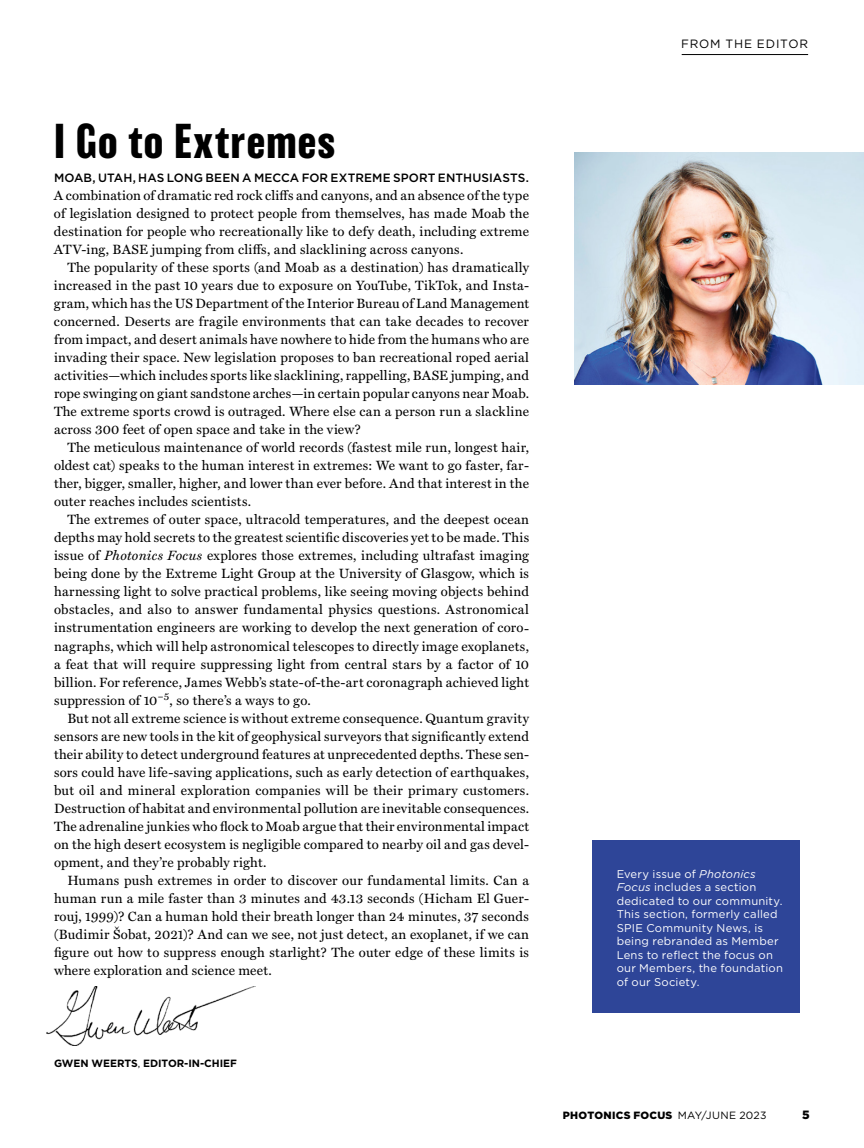
<style>
.page{position:relative;width:864px;height:1148px;background:#fff}
.page>*{position:absolute;margin:0;border:0;box-sizing:border-box;transform-origin:0 0}
.t1{font:700 45px "Balboa";letter-spacing:.03em;color:#000}
.t2{font:13.5px/18px "Miller Text";letter-spacing:.02em;color:#000;text-align:justify}
.t3{font:500 12px "Gotham";letter-spacing:.01em;color:#000}
.t4{font:12px "Gotham";letter-spacing:.065em;color:#000}
.t5{font:900 12px "Gotham";color:#000}
.t6{font:11.25px/13.5px "Gotham";letter-spacing:.02em;color:#fff}
.t7{font:900 10.5px "Gotham";letter-spacing:.025em;color:#000}
.t8{font:700 10.5px "Gotham";letter-spacing:-.005em;color:#000}
.s1{font-style:italic}
.s2{font-weight:400}
</style>
<div class="page">
<div style="left:592px;top:840px;width:207px;height:173px;background:#2e4598"></div>
<img style="left:46px;top:986px;width:209px;height:59px">
<hr style="left:682px;top:54px;width:126px;height:1px;background:#000">
<img style="left:575px;top:152px;width:289px;height:233px">
<h1 class="t1" style="left:54px;top:115px;width:283px">I Go to Extremes</h1>
<p class="t3" style="left:54px;top:170px;width:477px">MOAB, UTAH, HAS LONG BEEN A MECCA FOR EXTREME SPORT ENTHUSIASTS.</p>
<p class="t2" style="left:54px;top:186px;width:477px">A combination of dramatic red rock cliffs and canyons, and an absence of the type of legislation designed to protect people from themselves, has made Moab the destination for people who recreationally like to defy death, including extreme ATV-ing, BASE jumping from cliffs, and slacklining across canyons.</p>
<p class="t2" style="left:54px;top:258px;width:477px;text-indent:13px">The popularity of these sports (and Moab as a destination) has dramatically increased in the past 10 years due to exposure on YouTube, TikTok, and Insta&shy;gram, which has the US Department of the Interior Bureau of Land Management concerned. Deserts are fragile environments that can take decades to recover from impact, and desert animals have nowhere to hide from the humans who are invading their space. New legislation proposes to ban recreational roped aerial activities—which includes sports like slacklining, rappelling, BASE jumping, and rope swinging on giant sandstone arches—in certain popular canyons near Moab.<br>The extreme sports crowd is outraged. Where else can a person run a slackline across 300 feet of open space and take in the view?</p>
<p class="t2" style="left:54px;top:438px;width:477px;text-indent:13px">The meticulous maintenance of world records (fastest mile run, longest hair, oldest cat) speaks to the human interest in extremes: We want to go faster, far&shy;ther, bigger, smaller, higher, and lower than ever before. And that interest in the outer reaches includes scientists.</p>
<p class="t2" style="left:54px;top:510px;width:477px;text-indent:13px">The extremes of outer space, ultracold temperatures, and the deepest ocean depths may hold secrets to the greatest scientific discoveries yet to be made. This issue of <span class="s1">Photonics Focus</span> explores those extremes, including ultrafast imaging being done by the Extreme Light Group at the University of Glasgow, which is harnessing light to solve practical problems, like seeing moving objects behind obstacles, and also to answer fundamental physics questions. Astronomical instrumentation engineers are working to develop the next generation of coro&shy;nagraphs, which will help astronomical telescopes to directly image exoplanets, a feat that will require suppressing light from central stars by a factor of 10 billion. For reference, James Webb’s state-of-the-art coronagraph achieved light suppression of 10<sup>–5</sup>, so there’s a ways to go.</p>
<p class="t2" style="left:54px;top:708px;width:477px;text-indent:13px">But not all extreme science is without extreme consequence. Quantum gravity sensors are new tools in the kit of geophysical surveyors that significantly extend their ability to detect underground features at unprecedented depths. These sen&shy;sors could have life-saving applications, such as early detection of earthquakes, but oil and mineral exploration companies will be their primary customers.<br>Destruction of habitat and environmental pollution are inevitable consequences.<br>The adrenaline junkies who flock to Moab argue that their environmental impact on the high desert ecosystem is negligible compared to nearby oil and gas devel&shy;opment, and they’re probably right.</p>
<p class="t2" style="left:54px;top:870px;width:477px;text-indent:13px">Humans push extremes in order to discover our fundamental limits. Can a human run a mile faster than 3 minutes and 43.13 seconds (Hicham El Guer&shy;rouj, 1999)? Can a human hold their breath longer than 24 minutes, 37 seconds (Budimir Šobat, 2021)? And can we see, not just detect, an exoplanet, if we can figure out how to suppress enough starlight? The outer edge of these limits is where exploration and science meet.</p>
<p class="t8" style="left:54px;top:1055px;width:184px">GWEN WEERTS<span class="s2">,</span> EDITOR-IN-CHIEF</p>
<p class="t4" style="left:681px;top:36px;width:129px">FROM THE EDITOR</p>
<p class="t6" style="left:617px;top:866px;width:168px">Every issue of <span class="s1">Photonics<br>Focus</span> includes a section dedicated to our community.<br>This section, formerly called<br>SPIE Community News, is being rebranded as Member<br>Lens to reflect the focus on our Members, the foundation of our Society.</p>
<p class="t7" style="left:563px;top:1107px;width:205px">PHOTONICS FOCUS <span class="s2">MAY/JUNE 2023</span></p>
<p class="t5" style="left:802px;top:1106px;width:9px">5</p>
</div>
